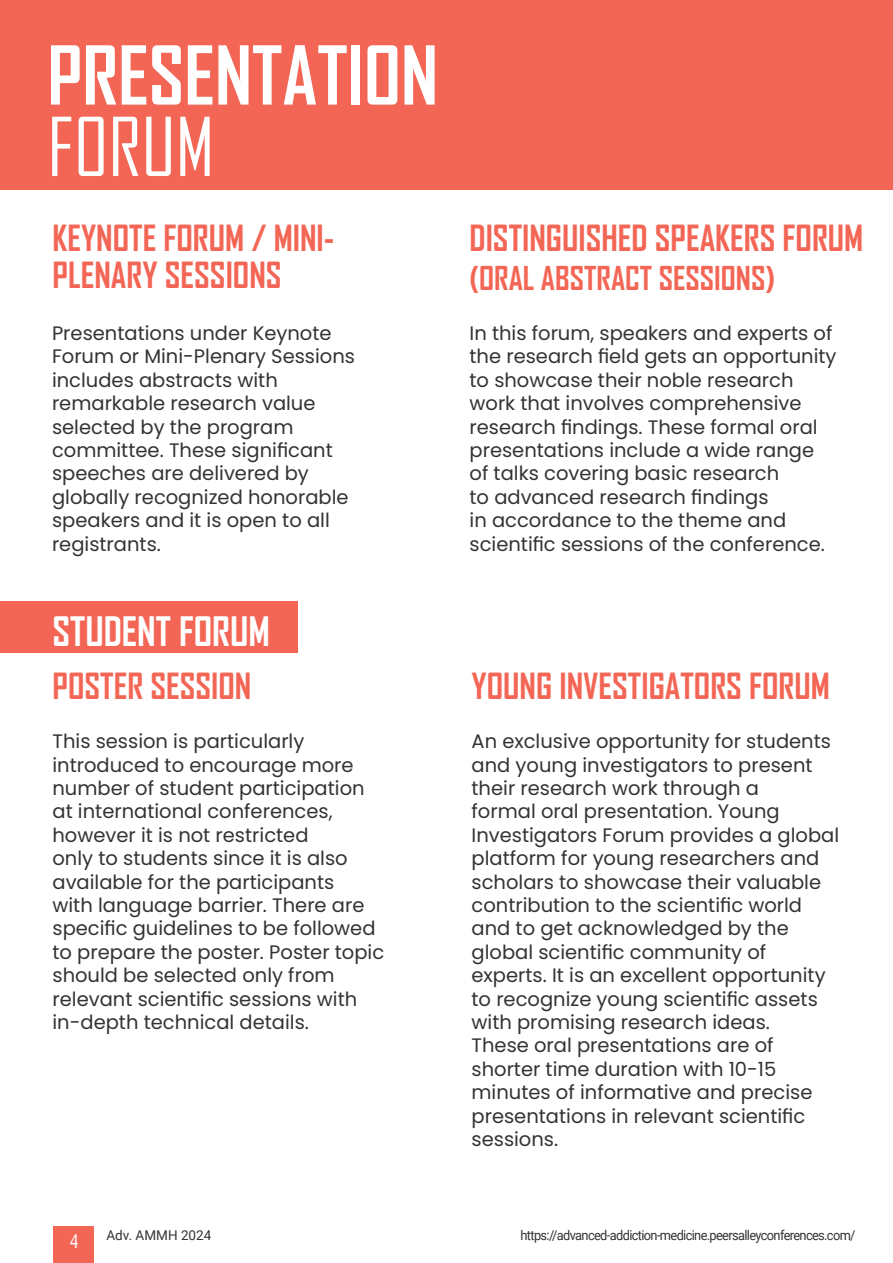
<style>
.page{position:relative;width:893px;height:1263px;background:#fff}
.page>*{position:absolute;margin:0;border:0;box-sizing:border-box;transform-origin:0 0}
.t1{font:700 77.55px "Agency FB";color:#fff}
.t2{font:77.55px "Agency FB";color:#fff}
.t3{font:700 38.85px "Agency FB";color:#fff}
.t4{font:700 34.5px/37.2px "Agency FB";color:#f36655}
.t5{font:700 31.5px "Agency FB";color:#f36655}
.t6{font:19.5px/23.4px "Poppins";color:#333335}
.t7{font:condensed 18px "Swiss 721 BT";color:#fff}
.t8{font:13.5px "Roboto";letter-spacing:-.05em;color:#333335;scale:.95 1}
.t9{font:13.5px "Roboto";color:#333335}
</style>
<div class="page">
<div style="left:53px;top:1226px;width:41px;height:37px;background:#f36655"></div>
<div style="left:0;top:602px;width:297px;height:51px;background:#f36655"></div>
<div style="left:0;top:0;width:893px;height:189px;background:#f36655"></div>
<h1 class="t1" style="left:47px;top:27px;width:392px">PRESENTATION</h1>
<h1 class="t2" style="left:47px;top:100px;width:168px">FORUM</h1>
<h3 class="t4" style="left:52px;top:218px;width:284px">KEYNOTE FORUM / MINI-<br>PLENARY SESSIONS</h3>
<h3 class="t4" style="left:470px;top:218px;width:395px">DISTINGUISHED SPEAKERS FORUM</h3>
<h3 class="t5" style="left:470px;top:258px;width:307px">(ORAL ABSTRACT SESSIONS)</h3>
<p class="t6" style="left:52px;top:322px;width:305px">Presentations under Keynote<br>Forum or Mini-Plenary Sessions includes abstracts with remarkable research value selected by the program committee. These significant speeches are delivered by globally recognized honorable speakers and it is open to all registrants.</p>
<p class="t6" style="left:470px;top:322px;width:369px">In this forum, speakers and experts of the research field gets an opportunity to showcase their noble research work that involves comprehensive research findings. These formal oral presentations include a wide range of talks covering basic research<br>to advanced research findings<br>in accordance to the theme and scientific sessions of the conference.</p>
<h2 class="t3" style="left:52px;top:607px;width:219px">STUDENT FORUM</h2>
<h3 class="t4" style="left:52px;top:666px;width:200px">POSTER SESSION</h3>
<h3 class="t4" style="left:472px;top:666px;width:360px">YOUNG INVESTIGATORS FORUM</h3>
<p class="t6" style="left:52px;top:730px;width:333px">This session is particularly introduced to encourage more number of student participation at international conferences, however it is not restricted<br>only to students since it is also available for the participants<br>with language barrier. There are specific guidelines to be followed to prepare the poster. Poster topic should be selected only from relevant scientific sessions with in-depth technical details.</p>
<p class="t6" style="left:472px;top:730px;width:369px">An exclusive opportunity for students and young investigators to present their research work through a<br>formal oral presentation. Young Investigators Forum provides a global platform for young researchers and scholars to showcase their valuable contribution to the scientific world and to get acknowledged by the global scientific community of experts. It is an excellent opportunity to recognize young scientific assets with promising research ideas.<br>These oral presentations are of shorter time duration with 10-15 minutes of informative and precise presentations in relevant scientific sessions.</p>
<p class="t7" style="left:70px;top:1231px;width:10px">4</p>
<p class="t9" style="left:106px;top:1226px;width:106px">Adv. AMMH 2024</p>
<p class="t8" style="left:520px;top:1226px;width:354px">https://advanced-addiction-medicine.peersalleyconferences.com/</p>
</div>
